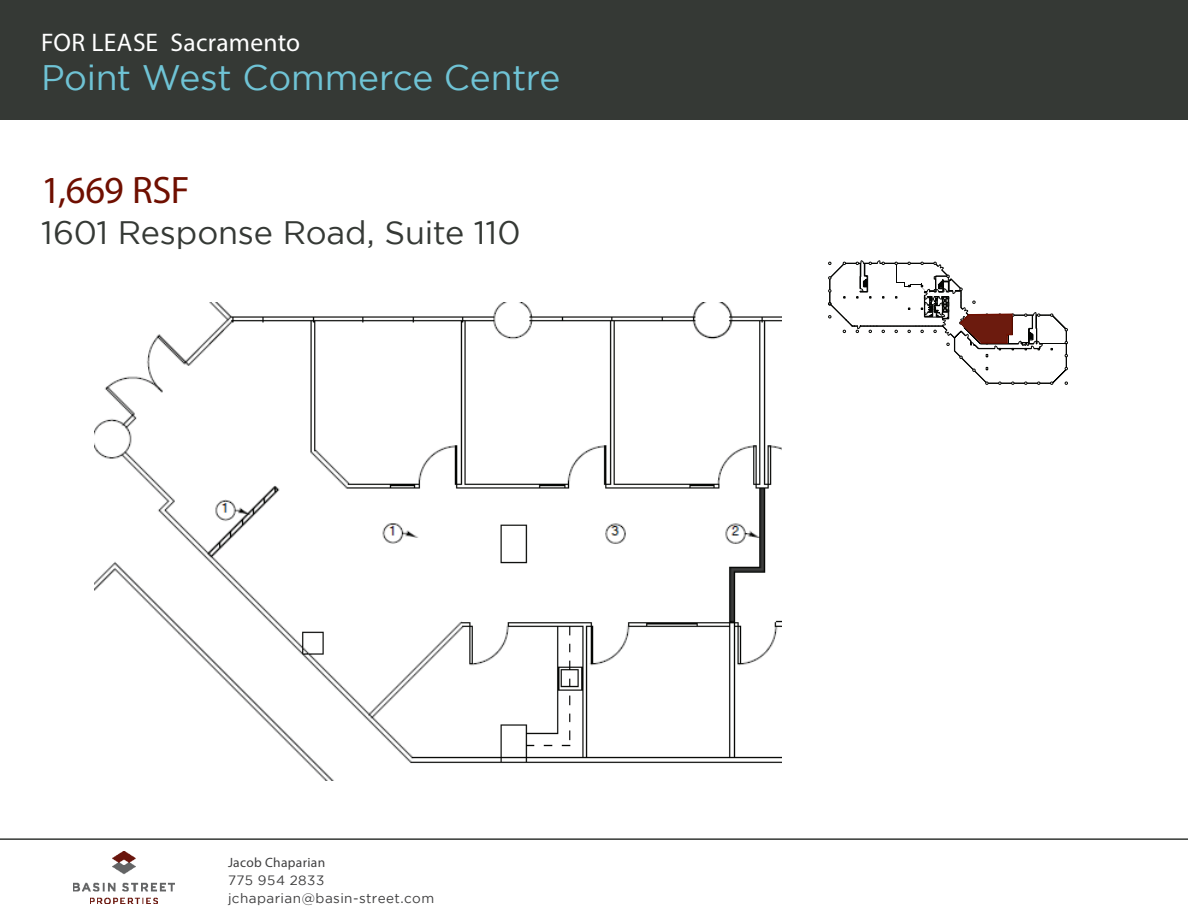
<style>
.page{position:relative;width:1188px;height:918px;background:#fff}
.page>*{position:absolute;margin:0;border:0;box-sizing:border-box;transform-origin:0 0}
.t1{font:38.4px "Myriad Pro";letter-spacing:-.01em;color:#6f0f00}
.t2{font:35.4px "Gotham";letter-spacing:-.01em;color:#6fc3d5}
.t3{font:32.4px "Gotham";letter-spacing:-.005em;color:#353935}
.t4{font:25.5px "Myriad Pro";letter-spacing:.01em;color:#fff}
.t5{font:13.5px/18px "Gotham";letter-spacing:.035em;color:#3e3e3f}
.t6{font:13.5px "Myriad Pro";letter-spacing:.02em;color:#3e3e3f}
</style>
<div class="page">
<img style="left:73px;top:852px;width:102px;height:51px">
<div style="left:0;top:0;width:1188px;height:120px;background:#353935"></div>
<hr style="left:0;top:838px;width:1188px;height:2px;background:#353935">
<img style="left:95px;top:302px;width:687px;height:478px">
<svg style="left:829px;top:261px;width:239px;height:123px"></svg>
<h3 class="t4" style="left:41px;top:27px;width:261px">FOR LEASE Sacramento</h3>
<h2 class="t2" style="left:41px;top:58px;width:521px">Point West Commerce Centre</h2>
<h1 class="t1" style="left:41px;top:167px;width:150px">1,669 RSF</h1>
<h3 class="t3" style="left:41px;top:215px;width:481px">1601 Response Road, Suite 110</h3>
<p class="t6" style="left:228px;top:855px;width:99px">Jacob Chaparian</p>
<p class="t5" style="left:228px;top:871px;width:208px">775 954 2833 jchaparian@basin-street.com</p>
</div>
